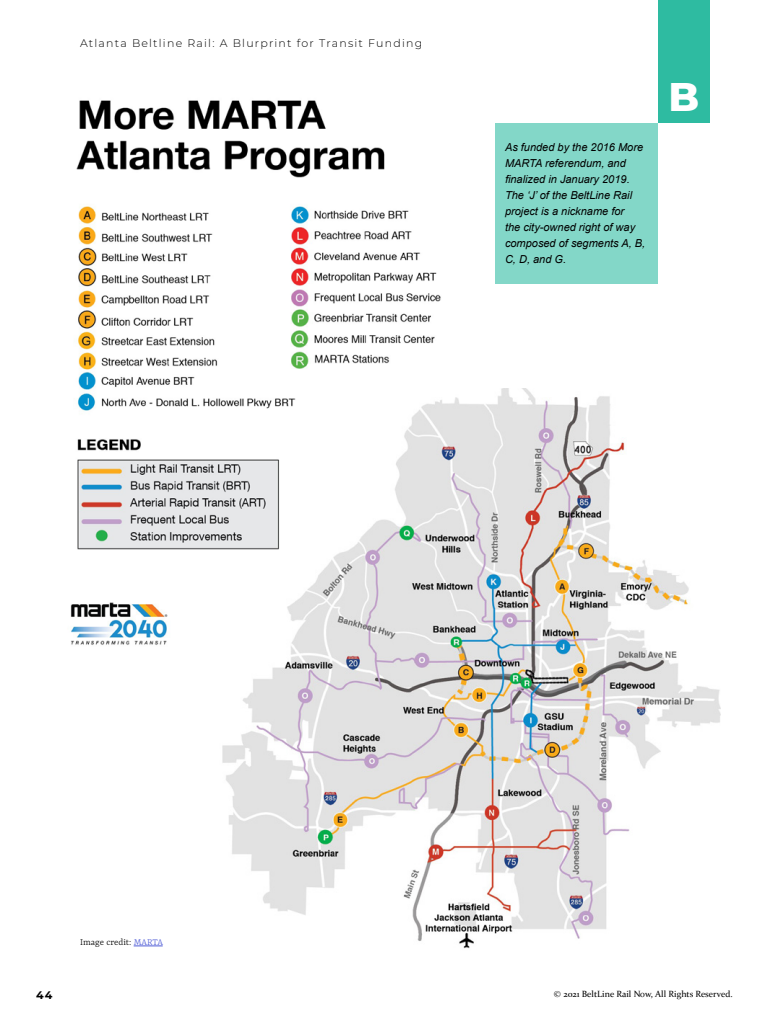
<style>
.page{position:relative;width:768px;height:1024px;background:#fff}
.page>*{position:absolute;margin:0;border:0;box-sizing:border-box;transform-origin:0 0}
.t1{font:800 40px "Montserrat";color:#fff}
.t2{font:italic 11px/16px "Arial";color:#000}
.t3{font:300 11px "Montserrat";letter-spacing:.11em;color:#000}
.t4{font:700 11px "Montserrat";color:#000}
.t5{font:300 10px "Yrsa";color:#000}
.t6{font:9px "Constantia";color:#000}
.s1{color:#4f5cd6}
</style>
<div class="page">
<img style="left:70px;top:100px;width:371px;height:545px">
<img style="left:219px;top:374px;width:502px;height:575px">
<svg style="left:134px;top:946px;width:29px;height:1px"></svg>
<div style="left:658px;top:0;width:52px;height:123px;background:#2ebba1"></div>
<div style="left:495px;top:123px;width:163px;height:161px;background:#83d7c8"></div>
<p class="t3" style="left:80px;top:35px;width:344px">Atlanta Beltline Rail: A Blurprint for Transit Funding</p>
<p class="t2" style="left:505px;top:139px;width:142px">As funded by the 2016 More<br>MARTA referendum, and finalized in January 2019.<br>The ‘J’ of the BeltLine Rail project is a nickname for<br>the city-owned right of way composed of segments A, B,<br>C, D, and G.</p>
<h1 class="t1" style="left:669px;top:67px;width:32px">B</h1>
<p class="t4" style="left:36px;top:987px;width:18px">44</p>
<p class="t5" style="left:80px;top:937px;width:84px">Image credit: <span class="s1">MARTA</span></p>
<p class="t6" style="left:554px;top:988px;width:180px">© 2021 BeltLine Rail Now, All Rights Reserved.</p>
</div>
